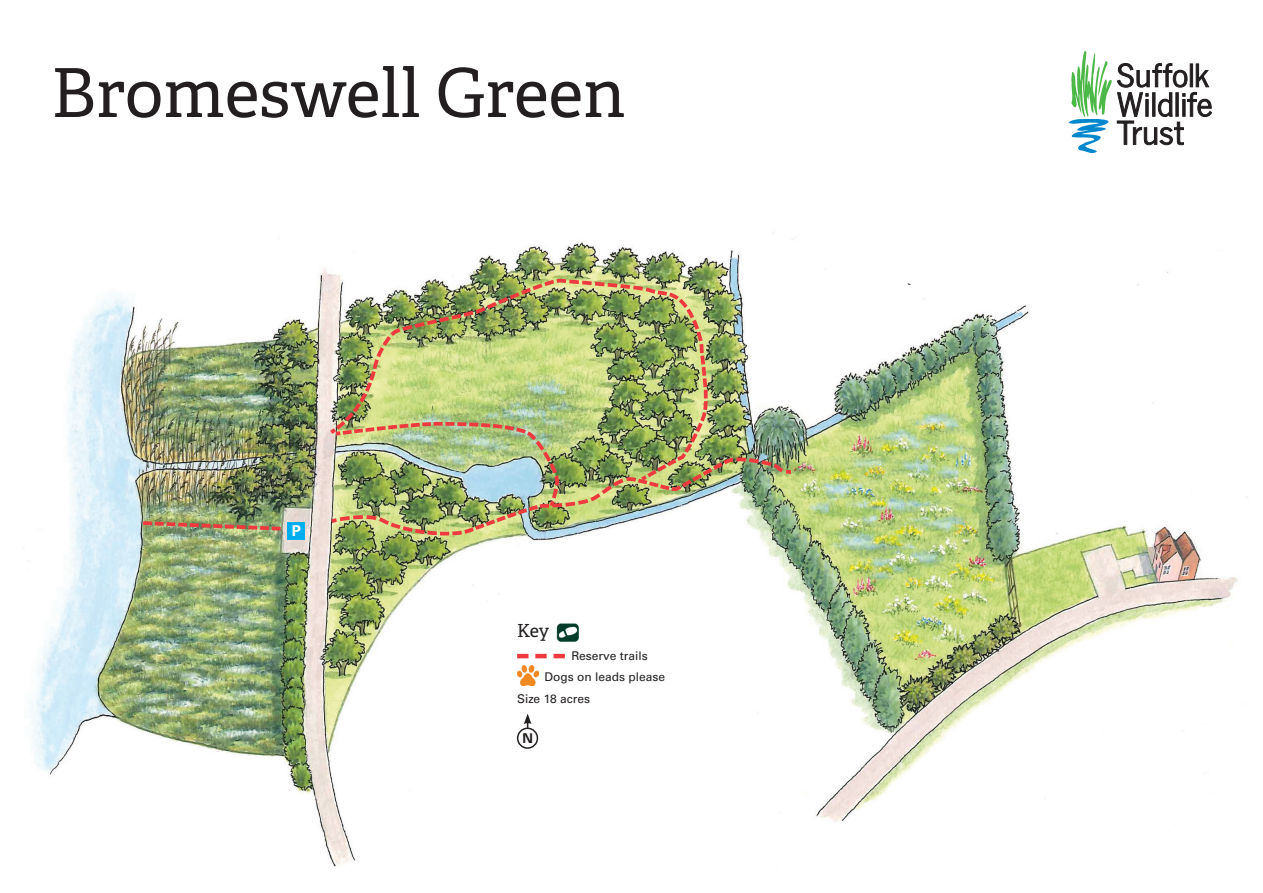
<style>
.page{position:relative;width:1263px;height:893px;background:#fff}
.page>*{position:absolute;margin:0;border:0;box-sizing:border-box;transform-origin:0 0}
.t1{font:67.5px "Adelle";color:#231f20}
.t2{font:18px "Adelle";color:#231f20}
.t3{font:700 15px "Univers";color:#fff}
.t4{font:700 13.5px "Univers";color:#231f20}
.t5{font:12px/21.3px "Univers";color:#231f20}
</style>
<div class="page">
<img style="left:23px;top:232px;width:1225px;height:635px">
<svg style="left:1069px;top:51px;width:143px;height:102px"></svg>
<div style="left:517px;top:727px;width:21px;height:22px;border:2px solid #231f20;border-radius:50%"></div>
<svg style="left:524px;top:714px;width:7px;height:15px"></svg>
<img style="left:556px;top:621px;width:23px;height:23px">
<svg style="left:517px;top:654px;width:48px;height:4px"></svg>
<img style="left:517px;top:666px;width:21px;height:19px">
<div style="left:288px;top:522px;width:17px;height:17px;background:#00aeef"></div>
<img style="left:139px;top:519px;width:146px;height:14px">
<img style="left:328px;top:277px;width:467px;height:259px">
<h1 class="t1" style="left:51px;top:44px;width:576px">Bromeswell Green</h1>
<p class="t3" style="left:292px;top:522px;width:11px">P</p>
<h2 class="t2" style="left:517px;top:618px;width:34px">Key</h2>
<p class="t5" style="left:544px;top:645px;width:122px;text-indent:27px">Reserve trails<br>Dogs on leads please</p>
<p class="t5" style="left:517px;top:688px;width:74px">Size 18 acres</p>
<p class="t4" style="left:522px;top:730px;width:12px">N</p>
</div>
